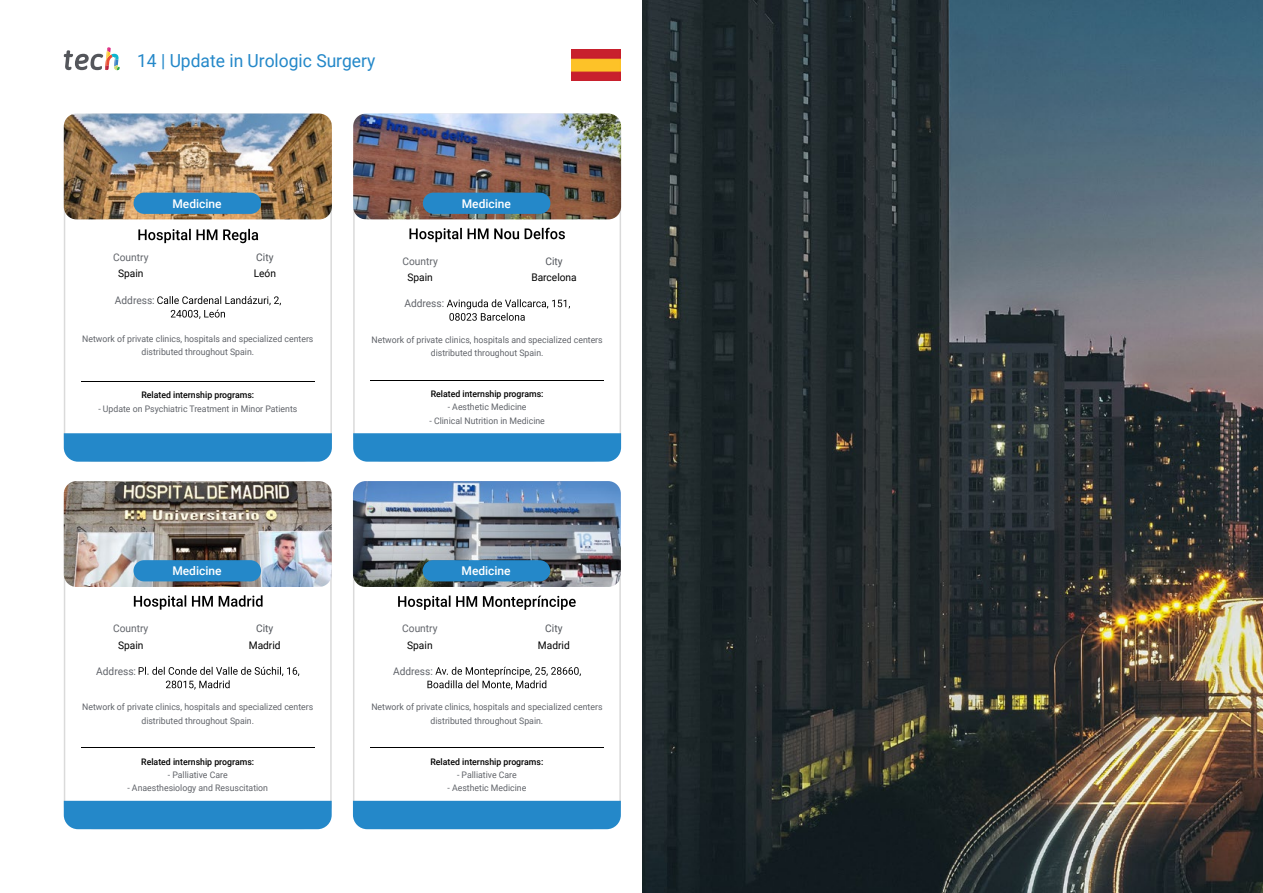
<style>
.page{position:relative;width:1263px;height:893px;background:#fff}
.page>*{position:absolute;margin:0;border:0;box-sizing:border-box;transform-origin:0 0}
.t1{font:18px "Roboto";color:#2488c9}
.t2{font:500 12px "Roboto";color:#fff}
.t3{font:10.5px "Roboto";color:#61646a}
.t4{font:10.5px "Roboto";color:#000}
.t5{font:10.5px "Roboto";color:#52555b}
.t6{font:9px/13.5px "Roboto";color:#61646a;text-align:center}
.t7{font:500 9px "Roboto";color:#000}
</style>
<div class="page">
<svg style="left:64px;top:47px;width:56px;height:24px"></svg>
<img style="left:571px;top:50px;width:50px;height:30px">
<img style="left:642px;top:0;width:621px;height:893px">
<svg style="left:63px;top:113px;width:269px;height:337px"></svg>
<img style="left:64px;top:114px;width:268px;height:105px">
<div style="left:134px;top:193px;width:127px;height:21px;background:#2488c9;border-radius:11px"></div>
<svg style="left:64px;top:433px;width:268px;height:29px;background:#2a8bca"></svg>
<hr style="left:81px;top:381px;width:234px;height:1px;background:#000">
<svg style="left:138px;top:229px;width:120px;height:14px"></svg>
<svg style="left:157px;top:296px;width:124px;height:23px"></svg>
<svg style="left:353px;top:113px;width:269px;height:336px"></svg>
<img style="left:353px;top:114px;width:268px;height:105px">
<div style="left:423px;top:193px;width:127px;height:21px;background:#2488c9;border-radius:11px"></div>
<svg style="left:353px;top:433px;width:268px;height:29px;background:#2a8bca"></svg>
<hr style="left:370px;top:380px;width:234px;height:1px;background:#000">
<svg style="left:409px;top:228px;width:156px;height:14px"></svg>
<svg style="left:447px;top:299px;width:123px;height:22px"></svg>
<svg style="left:63px;top:492px;width:269px;height:338px"></svg>
<img style="left:64px;top:481px;width:268px;height:106px">
<div style="left:133px;top:560px;width:128px;height:21px;background:#2488c9;border-radius:11px"></div>
<div style="left:64px;top:801px;width:268px;height:28px;background:#2488c9"></div>
<hr style="left:81px;top:747px;width:234px;height:1px;background:#000">
<svg style="left:134px;top:595px;width:129px;height:15px"></svg>
<svg style="left:139px;top:667px;width:160px;height:23px"></svg>
<svg style="left:352px;top:505px;width:269px;height:325px"></svg>
<img style="left:353px;top:481px;width:268px;height:106px">
<div style="left:423px;top:560px;width:127px;height:21px;background:#2488c9;border-radius:11px"></div>
<div style="left:353px;top:801px;width:268px;height:28px;background:#2488c9"></div>
<hr style="left:370px;top:747px;width:234px;height:1px;background:#000">
<svg style="left:398px;top:596px;width:178px;height:14px"></svg>
<svg style="left:427px;top:667px;width:154px;height:23px"></svg>
<h1 class="t1" style="left:137px;top:48px;width:240px">14 | Update in Urologic Surgery</h1>
<p class="t3" style="left:113px;top:250px;width:37px">Country</p>
<p class="t4" style="left:118px;top:266px;width:27px">Spain</p>
<h2 class="t2" style="left:172px;top:195px;width:51px">Medicine</h2>
<p class="t5" style="left:256px;top:250px;width:19px">City</p>
<p class="t4" style="left:254px;top:266px;width:24px">León</p>
<p class="t3" style="left:402px;top:254px;width:37px">Country</p>
<p class="t4" style="left:407px;top:270px;width:27px">Spain</p>
<h2 class="t2" style="left:462px;top:195px;width:51px">Medicine</h2>
<p class="t5" style="left:545px;top:254px;width:19px">City</p>
<p class="t4" style="left:531px;top:270px;width:47px">Barcelona</p>
<p class="t3" style="left:115px;top:293px;width:41px">Address:</p>
<p class="t6" style="left:82px;top:331px;width:233px">Network of private clinics, hospitals and specialized centers distributed throughout Spain.</p>
<p class="t7" style="left:141px;top:389px;width:114px">Related internship programs:</p>
<p class="t6" style="left:98px;top:401px;width:201px">- Update on Psychiatric Treatment in Minor Patients</p>
<p class="t3" style="left:404px;top:296px;width:41px">Address:</p>
<p class="t6" style="left:372px;top:332px;width:233px">Network of private clinics, hospitals and specialized centers distributed throughout Spain.</p>
<p class="t7" style="left:431px;top:388px;width:114px">Related internship programs:</p>
<p class="t6" style="left:448px;top:400px;width:80px">- Aesthetic Medicine</p>
<p class="t6" style="left:429px;top:413px;width:117px">- Clinical Nutrition in Medicine</p>
<h2 class="t2" style="left:172px;top:563px;width:51px">Medicine</h2>
<h2 class="t2" style="left:461px;top:563px;width:51px">Medicine</h2>
<p class="t3" style="left:113px;top:621px;width:37px">Country</p>
<p class="t4" style="left:118px;top:638px;width:27px">Spain</p>
<p class="t5" style="left:256px;top:621px;width:19px">City</p>
<p class="t4" style="left:249px;top:638px;width:33px">Madrid</p>
<p class="t3" style="left:402px;top:621px;width:37px">Country</p>
<p class="t4" style="left:407px;top:638px;width:27px">Spain</p>
<p class="t5" style="left:545px;top:621px;width:19px">City</p>
<p class="t4" style="left:538px;top:638px;width:33px">Madrid</p>
<p class="t3" style="left:96px;top:664px;width:41px">Address:</p>
<p class="t6" style="left:82px;top:700px;width:233px">Network of private clinics, hospitals and specialized centers distributed throughout Spain.</p>
<p class="t7" style="left:141px;top:755px;width:114px">Related internship programs:</p>
<p class="t6" style="left:168px;top:768px;width:61px">- Palliative Care</p>
<p class="t6" style="left:127px;top:781px;width:142px">- Anaesthesiology and Resuscitation</p>
<p class="t3" style="left:393px;top:664px;width:41px">Address:</p>
<p class="t6" style="left:371px;top:700px;width:233px">Network of private clinics, hospitals and specialized centers distributed throughout Spain.</p>
<p class="t7" style="left:430px;top:755px;width:114px">Related internship programs:</p>
<p class="t6" style="left:457px;top:768px;width:61px">- Palliative Care</p>
<p class="t6" style="left:447px;top:781px;width:80px">- Aesthetic Medicine</p>
</div>
